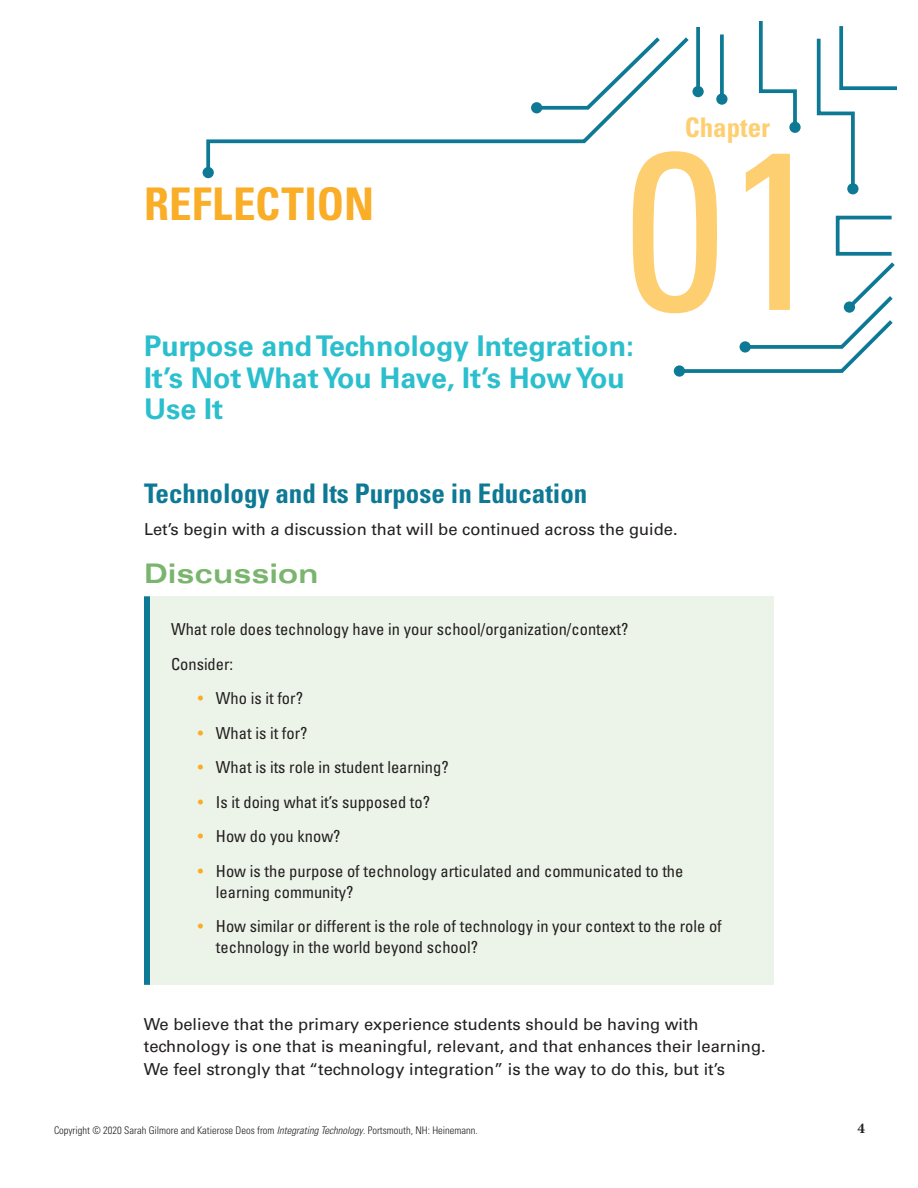
<style>
.page{position:relative;width:918px;height:1188px;background:#fff}
.page>*{position:absolute;margin:0;border:0;box-sizing:border-box;transform-origin:0 0}
.t1{font:condensed 225px "Univers LT Std";color:#fecf71}
.t2{font:700 condensed 45px "Univers LT Std";letter-spacing:.005em;color:#faad26}
.t3{font:700 28.5px/31.5px "Univers LT Std";color:#2bbfce}
.t4{font:700 condensed 27px "Univers LT Std";color:#0d7994}
.t5{font:700 expanded 27px "Univers LT Std";letter-spacing:.01em;color:#7ab56d}
.t6{font:700 condensed 27px "Univers LT Std";color:#fecf71}
.t7{font:condensed 16.5px/21px "Univers LT Std";color:#231f20}
.t8{font:16.5px/22.5px "Univers LT Std";color:#231f20}
.t9{font:700 15px "Minion Pro";color:#231f20}
.t10{font:300 condensed 10.5px "Univers LT Std";color:#231f20}
.s1{color:#faad26}
.s2{font-style:italic}
</style>
<div class="page">
<svg style="left:204px;top:37px;width:485px;height:139px"></svg>
<div style="left:203px;top:167px;width:11px;height:11px;background:#0d7994;border-radius:50%"></div>
<svg style="left:533px;top:37px;width:131px;height:75px"></svg>
<div style="left:531px;top:102px;width:11px;height:11px;background:#0d7994;border-radius:50%"></div>
<svg style="left:696px;top:27px;width:4px;height:59px"></svg>
<div style="left:692px;top:86px;width:12px;height:11px;background:#0d7994;border-radius:50%"></div>
<svg style="left:758px;top:21px;width:41px;height:103px"></svg>
<div style="left:789px;top:122px;width:12px;height:11px;background:#0d7994;border-radius:50%"></div>
<svg style="left:720px;top:34px;width:4px;height:59px"></svg>
<div style="left:716px;top:93px;width:12px;height:12px;background:#0d7994;border-radius:50%"></div>
<svg style="left:674px;top:365px;width:11px;height:12px"></svg>
<div style="left:847px;top:183px;width:12px;height:11px;background:#0d7994;border-radius:50%"></div>
<div style="left:836px;top:216px;width:57px;height:40px;border:4px solid #0d7994"></div>
<svg style="left:676px;top:262px;width:219px;height:113px"></svg>
<div style="left:844px;top:301px;width:11px;height:12px;background:#0d7994;border-radius:50%"></div>
<svg style="left:816px;top:26px;width:81px;height:167px"></svg>
<div style="left:144px;top:596px;width:630px;height:389px;background:#ecf4e9"></div>
<div style="left:144px;top:596px;width:6px;height:389px;background:#0d7994"></div>
<h2 class="t2" style="left:144px;top:176px;width:232px">REFLECTION</h2>
<h3 class="t6" style="left:685px;top:111px;width:87px">Chapter</h3>
<h1 class="t1" style="left:625px;top:87px;width:201px">01</h1>
<h3 class="t3" style="left:144px;top:331px;width:492px">Purpose and Technology Integration:<br>It’s Not What You Have, It’s How You<br>Use It</h3>
<h3 class="t4" style="left:144px;top:477px;width:445px">Technology and Its Purpose in Education</h3>
<p class="t8" style="left:144px;top:518px;width:535px">Let’s begin with a discussion that will be continued across the guide.</p>
<h3 class="t5" style="left:144px;top:558px;width:176px">Discussion</h3>
<p class="t7" style="left:171px;top:612px;width:459px;line-height:34.5px">What role does technology have in your school/organization/context?<br>Consider:</p>
<p class="t7" style="left:198px;top:688px;width:107px"><span class="s1">•</span> Who is it for?</p>
<p class="t7" style="left:198px;top:722px;width:111px"><span class="s1">•</span> What is it for?</p>
<p class="t7" style="left:198px;top:757px;width:252px"><span class="s1">•</span> What is its role in student learning?</p>
<p class="t7" style="left:198px;top:791px;width:234px"><span class="s1">•</span> Is it doing what it’s supposed to?</p>
<p class="t7" style="left:198px;top:826px;width:144px"><span class="s1">•</span> How do you know?</p>
<p class="t7" style="left:216px;top:860px;width:469px;text-indent:-18px"><span class="s1">•</span> How is the purpose of technology articulated and communicated to the learning community?</p>
<p class="t7" style="left:216px;top:916px;width:507px;text-indent:-18px"><span class="s1">•</span> How similar or different is the role of technology in your context to the role of technology in the world beyond school?</p>
<p class="t8" style="left:144px;top:1013px;width:623px">We believe that the primary experience students should be having with technology is one that is meaningful, relevant, and that enhances their learning.<br>We feel strongly that “technology integration” is the way to do this, but it’s</p>
<p class="t10" style="left:54px;top:1124px;width:425px">Copyright © 2020 Sarah Gilmore and Katierose Deos from <span class="s2">Integrating Technology</span>. Portsmouth, NH: Heinemann.</p>
<p class="t9" style="left:857px;top:1118px;width:9px">4</p>
</div>
